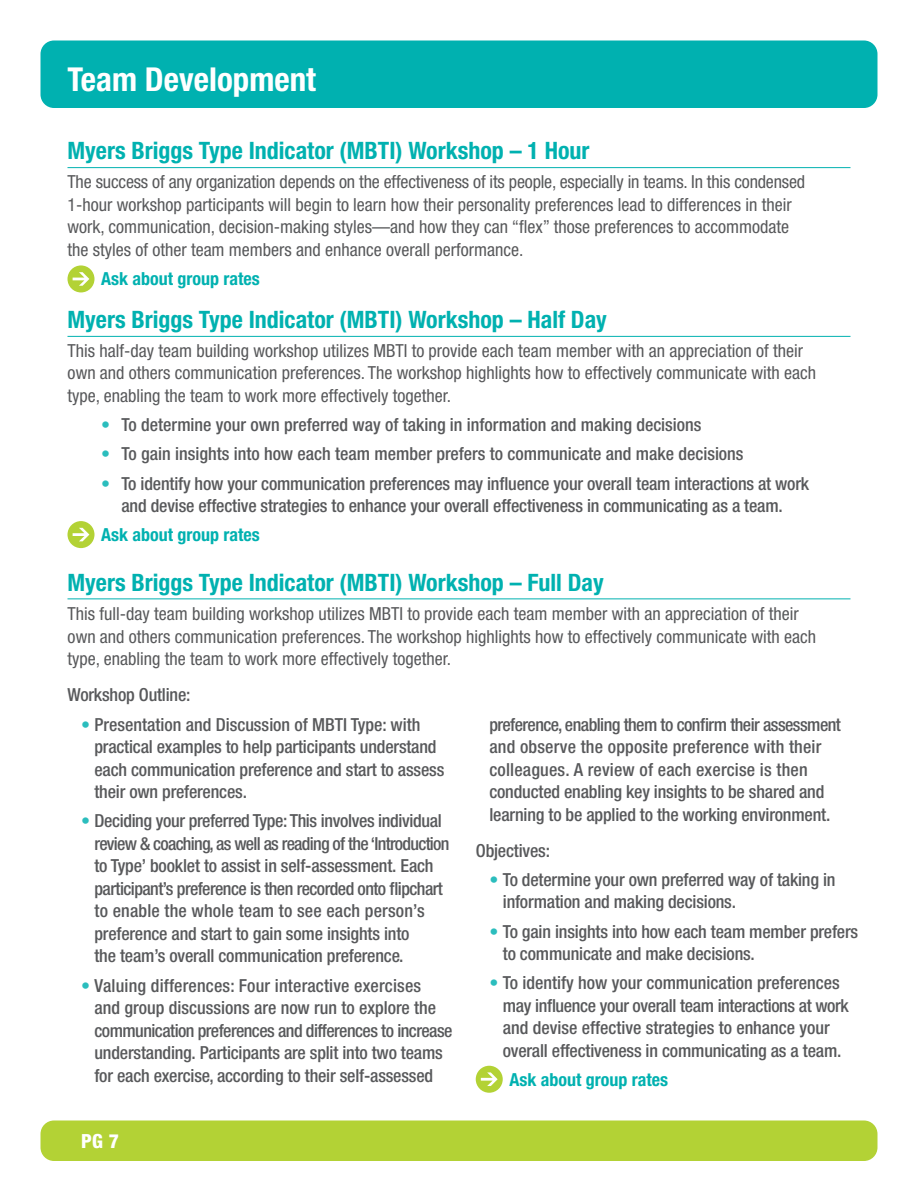
<style>
.page{position:relative;width:918px;height:1188px;background:#fff}
.page>*{position:absolute;margin:0;border:0;box-sizing:border-box;transform-origin:0 0}
.t1{font:700 condensed 33px "Helvetica Neue LT Std";color:#fff}
.t2{font:700 condensed 24px "Helvetica Neue LT Std";color:#00b1b0}
.t3{font:800 condensed 19.5px "Helvetica Neue LT Std";color:#fff}
.t4{font:500 condensed 18px/22.5px "Helvetica Neue LT Std";letter-spacing:-.01em;color:#58595b}
.t5{font:condensed 18px/22.5px "Helvetica Neue LT Std";color:#58595b}
.t6{font:700 condensed 18px "Helvetica Neue LT Std";color:#00b1b0}
.s1{color:#2bbdbd}
</style>
<div class="page">
<div style="left:40px;top:40px;width:838px;height:68px;background:#00b1b0;border-radius:14px"></div>
<div style="left:40px;top:1120px;width:838px;height:41px;background:#b3d235;border-radius:14px"></div>
<hr style="left:68px;top:167px;width:782px;height:1px;background:#00b1b0">
<hr style="left:68px;top:336px;width:782px;height:1px;background:#00b1b0">
<hr style="left:68px;top:598px;width:782px;height:1px;background:#00b1b0">
<div style="left:68px;top:265px;width:26px;height:27px;background:#b3d235;border-radius:50%"></div>
<svg style="left:73px;top:272px;width:16px;height:14px"></svg>
<div style="left:476px;top:1066px;width:27px;height:27px;background:#b3d235;border-radius:50%"></div>
<svg style="left:481px;top:1072px;width:17px;height:14px"></svg>
<div style="left:68px;top:521px;width:26px;height:27px;background:#b3d235;border-radius:50%"></div>
<svg style="left:73px;top:528px;width:16px;height:13px"></svg>
<h1 class="t1" style="left:68px;top:59px;width:250px">Team Development</h1>
<h2 class="t2" style="left:68px;top:136px;width:524px">Myers Briggs Type Indicator (MBTI) Workshop – 1 Hour</h2>
<p class="t5" style="left:68px;top:170px;width:739px">The success of any organization depends on the effectiveness of its people, especially in teams. In this condensed 1-hour workshop participants will begin to learn how their personality preferences lead to differences in their work, communication, decision-making styles—and how they can “flex” those preferences to accommodate the styles of other team members and enhance overall performance.</p>
<p class="t6" style="left:101px;top:268px;width:160px">Ask about group rates</p>
<h2 class="t2" style="left:68px;top:305px;width:541px">Myers Briggs Type Indicator (MBTI) Workshop – Half Day</h2>
<p class="t5" style="left:68px;top:339px;width:750px">This half-day team building workshop utilizes MBTI to provide each team member with an appreciation of their own and others communication preferences. The workshop highlights how to effectively communicate with each type, enabling the team to work more effectively together.</p>
<p class="t4" style="left:101px;top:413px;width:602px"><span class="s1">•</span> To determine your own preferred way of taking in information and making decisions</p>
<p class="t4" style="left:101px;top:443px;width:644px"><span class="s1">•</span> To gain insights into how each team member prefers to communicate and make decisions</p>
<p class="t4" style="left:101px;top:472px;width:710px;text-align:center"><span class="s1">•</span> To identify how your communication preferences may influence your overall team interactions at work and devise effective strategies to enhance your overall effectiveness in communicating as a team.</p>
<p class="t6" style="left:101px;top:524px;width:160px">Ask about group rates</p>
<h2 class="t2" style="left:68px;top:568px;width:538px">Myers Briggs Type Indicator (MBTI) Workshop – Full Day</h2>
<p class="t5" style="left:68px;top:602px;width:750px">This full-day team building workshop utilizes MBTI to provide each team member with an appreciation of their own and others communication preferences. The workshop highlights how to effectively communicate with each type, enabling the team to work more effectively together.</p>
<p class="t4" style="left:68px;top:683px;width:125px">Workshop Outline:</p>
<p class="t4" style="left:94px;top:713px;width:351px;text-indent:-14px"><span class="s1">•</span> Presentation and Discussion of MBTI Type: with practical examples to help participants understand each communication preference and start to assess their own preferences.</p>
<p class="t4" style="left:94px;top:809px;width:357px;text-indent:-14px"><span class="s1">•</span> Deciding your preferred Type: This involves individual review &amp; coaching, as well as reading of the ‘Introduction to Type’ booklet to assist in self-assessment. Each participant’s preference is then recorded onto flipchart to enable the whole team to see each person’s preference and start to gain some insights into<br>the team’s overall communication preference.</p>
<p class="t4" style="left:94px;top:974px;width:359px;text-indent:-14px"><span class="s1">•</span> Valuing differences: Four interactive exercises<br>and group discussions are now run to explore the communication preferences and differences to increase understanding. Participants are split into two teams for each exercise, according to their self-assessed</p>
<p class="t4" style="left:489px;top:713px;width:353px">preference, enabling them to confirm their assessment and observe the opposite preference with their colleagues. A review of each exercise is then conducted enabling key insights to be shared and learning to be applied to the working environment.</p>
<p class="t4" style="left:476px;top:839px;width:76px">Objectives:</p>
<p class="t4" style="left:503px;top:868px;width:334px;text-indent:-14px"><span class="s1">•</span> To determine your own preferred way of taking in information and making decisions.</p>
<p class="t4" style="left:503px;top:920px;width:357px;text-indent:-14px"><span class="s1">•</span> To gain insights into how each team member prefers to communicate and make decisions.</p>
<p class="t4" style="left:503px;top:971px;width:348px;text-indent:-14px"><span class="s1">•</span> To identify how your communication preferences may influence your overall team interactions at work and devise effective strategies to enhance your overall effectiveness in communicating as a team.</p>
<p class="t6" style="left:510px;top:1069px;width:160px">Ask about group rates</p>
<p class="t3" style="left:81px;top:1129px;width:40px">PG 7</p>
</div>
